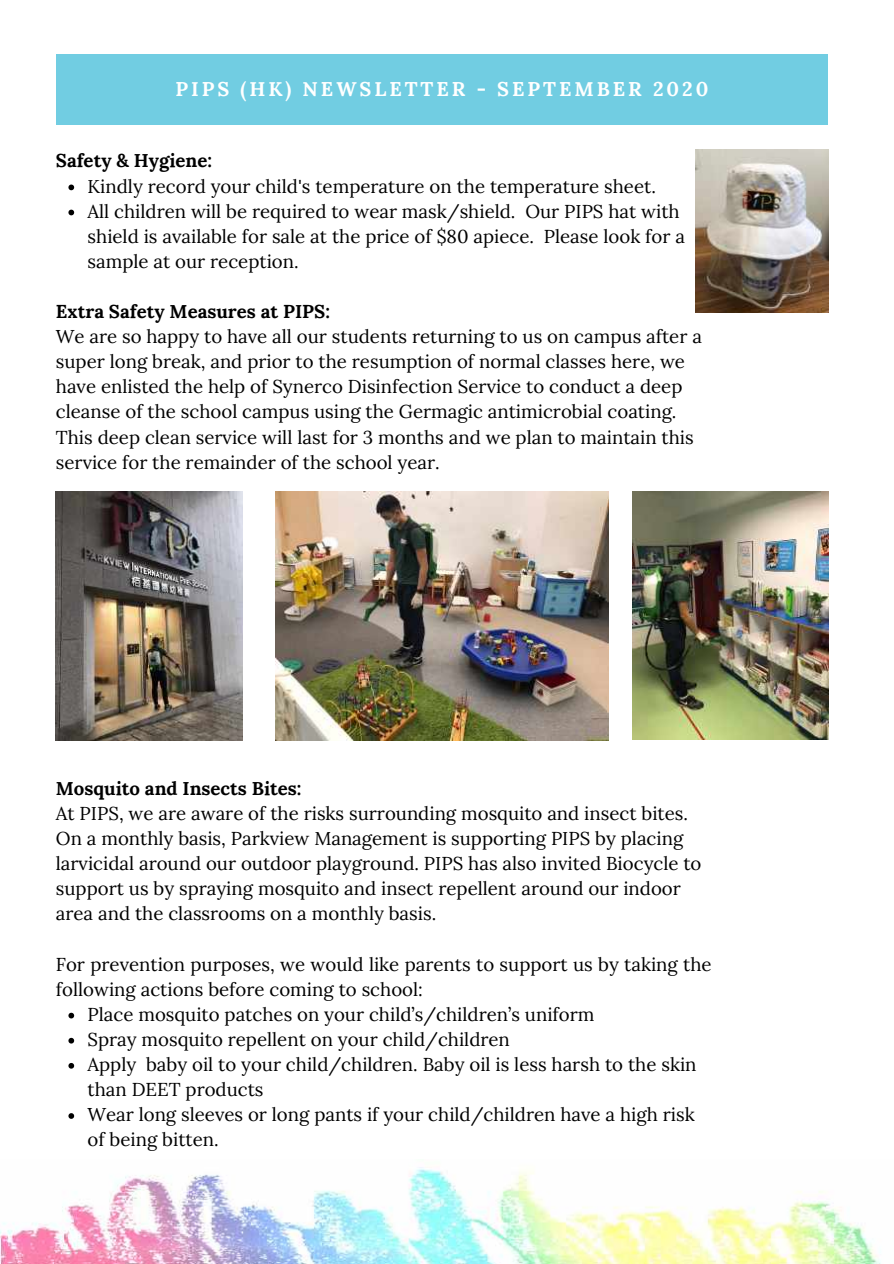
<style>
.page{position:relative;width:894px;height:1264px;background:#fff}
.page>*{position:absolute;margin:0;border:0;box-sizing:border-box;transform-origin:0 0}
.t1{font:700 19.8px "Lora";letter-spacing:.15em;color:#fff}
.t2{font:18.6px/25px "Lora";color:#000}
.t3{font:700 18.6px "Lora";color:#000}
</style>
<div class="page">
<div style="left:56px;top:54px;width:771px;height:70px;background:#71cde2"></div>
<img style="left:0;top:1167px;width:881px;height:96px">
<svg style="left:68px;top:184px;width:6px;height:6px"></svg>
<svg style="left:68px;top:210px;width:6px;height:5px"></svg>
<svg style="left:68px;top:1012px;width:6px;height:6px"></svg>
<svg style="left:68px;top:1037px;width:6px;height:6px"></svg>
<svg style="left:68px;top:1063px;width:6px;height:5px"></svg>
<svg style="left:68px;top:1113px;width:6px;height:5px"></svg>
<img style="left:695px;top:150px;width:133px;height:162px">
<img style="left:56px;top:491px;width:187px;height:249px">
<img style="left:276px;top:491px;width:332px;height:249px">
<img style="left:632px;top:491px;width:196px;height:248px">
<p class="t1" style="left:175px;top:76px;width:534px">PIPS (HK) NEWSLETTER - SEPTEMBER 2020</p>
<p class="t3" style="left:56px;top:149px;width:158px">Safety &amp; Hygiene:</p>
<p class="t2" style="left:87px;top:173px;width:598px">Kindly record your child's temperature on the temperature sheet.<br>All children will be required to wear mask/shield. Our PIPS hat with shield is available for sale at the price of $80 apiece. Please look for a sample at our reception.</p>
<p class="t3" style="left:56px;top:299px;width:275px">Extra Safety Measures at PIPS:</p>
<p class="t2" style="left:56px;top:324px;width:647px">We are so happy to have all our students returning to us on campus after a super long break, and prior to the resumption of normal classes here, we have enlisted the help of Synerco Disinfection Service to conduct a deep cleanse of the school campus using the Germagic antimicrobial coating.<br>This deep clean service will last for 3 months and we plan to maintain this service for the remainder of the school year.</p>
<p class="t3" style="left:56px;top:776px;width:247px">Mosquito and Insects Bites:</p>
<p class="t2" style="left:56px;top:800px;width:647px">At PIPS, we are aware of the risks surrounding mosquito and insect bites.<br>On a monthly basis, Parkview Management is supporting PIPS by placing larvicidal around our outdoor playground. PIPS has also invited Biocycle to support us by spraying mosquito and insect repellent around our indoor area and the classrooms on a monthly basis.</p>
<p class="t2" style="left:56px;top:951px;width:657px">For prevention purposes, we would like parents to support us by taking the following actions before coming to school:</p>
<p class="t2" style="left:87px;top:1001px;width:610px">Place mosquito patches on your child’s/children’s uniform<br>Spray mosquito repellent on your child/children<br>Apply baby oil to your child/children. Baby oil is less harsh to the skin than DEET products<br>Wear long sleeves or long pants if your child/children have a high risk of being bitten.</p>
</div>
